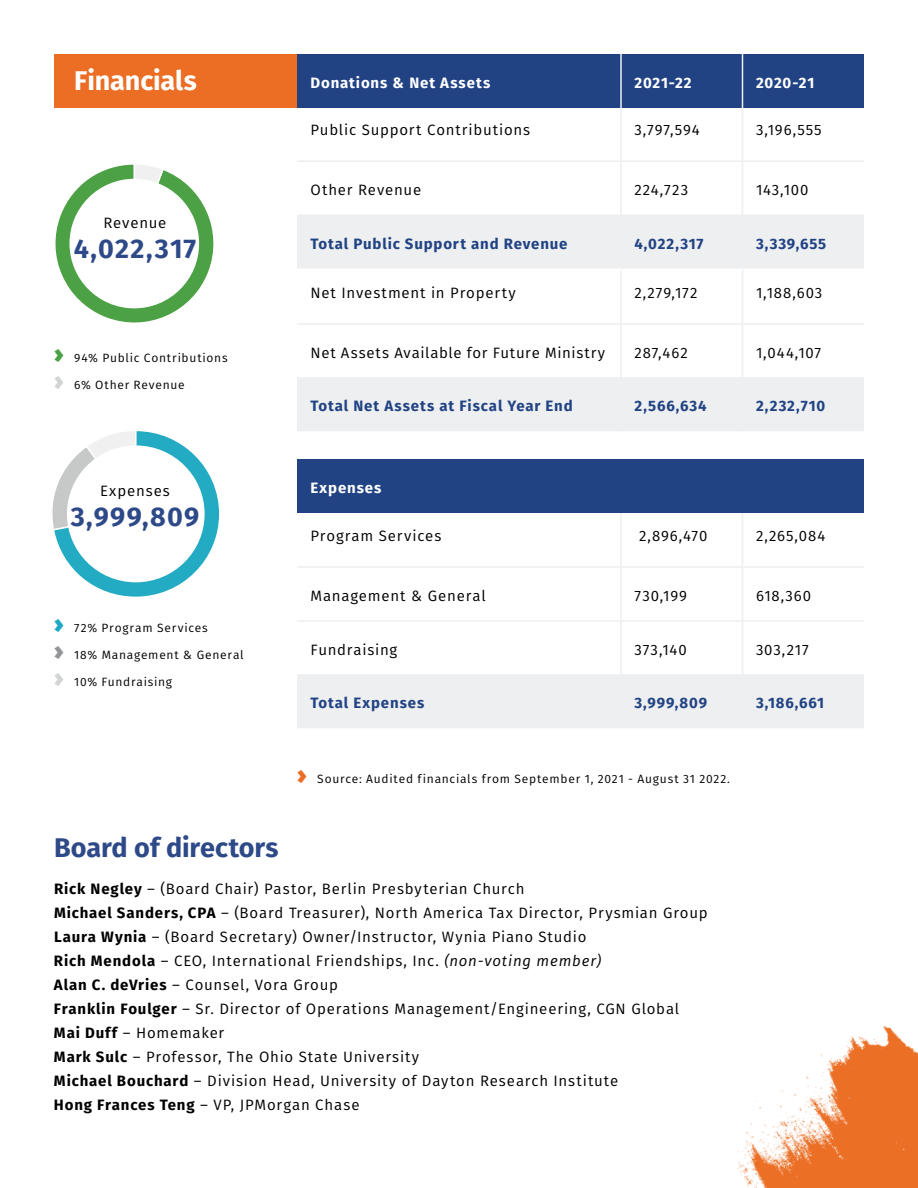
<style>
.page{position:relative;width:918px;height:1188px;background:#fff}
.page>*{position:absolute;margin:0;border:0;box-sizing:border-box;transform-origin:0 0}
.t1{font:700 27px "Fira Sans";color:#2d4988}
.t2{font:700 27px "Fira Sans";letter-spacing:-.005em;color:#fff}
.t3{font:27px "Plume Ad";color:#d1d3d4}
.t4{font:27px "Plume Ad";color:#eb6e24}
.t5{font:27px "Plume Ad";color:#939598}
.t6{font:27px "Plume Ad";color:#4ba246}
.t7{font:27px "Plume Ad";color:#1ca9c5}
.t8{font:15px/24px "Fira Sans";letter-spacing:.055em;color:#000}
.t9{font:700 15px "Fira Sans";letter-spacing:.055em;color:#214384}
.t10{font:700 15px "Fira Sans";letter-spacing:.06em;color:#fff}
.t11{font:12px "Fira Sans";letter-spacing:.06em;color:#000}
.s1{font-weight:700}
.s2{font-style:italic}
</style>
<div class="page">
<svg style="left:55px;top:164px;width:159px;height:159px"></svg>
<div style="left:69px;top:179px;width:130px;height:129px;background:#fff;border-radius:50%"></div>
<svg style="left:52px;top:431px;width:167px;height:166px"></svg>
<div style="left:67px;top:445px;width:138px;height:137px;background:#fff;border-radius:50%"></div>
<div style="left:54px;top:54px;width:243px;height:54px;background:#eb6e24"></div>
<div style="left:297px;top:54px;width:567px;height:54px;background:#214384"></div>
<div style="left:297px;top:214px;width:567px;height:54px;background:#eeeff0"></div>
<hr style="left:620px;top:54px;width:2px;height:54px;background:#eeeff0">
<hr style="left:742px;top:54px;width:1px;height:54px;background:#eeeff0">
<hr style="left:620px;top:108px;width:2px;height:52px;background:#eeeff0">
<hr style="left:742px;top:108px;width:1px;height:52px;background:#eeeff0">
<hr style="left:297px;top:160px;width:324px;height:2px;background:#eeeff0">
<hr style="left:621px;top:160px;width:121px;height:2px;background:#eeeff0">
<hr style="left:620px;top:162px;width:2px;height:52px;background:#eeeff0">
<hr style="left:742px;top:160px;width:122px;height:2px;background:#eeeff0">
<hr style="left:742px;top:162px;width:1px;height:52px;background:#eeeff0">
<hr style="left:620px;top:214px;width:2px;height:54px;background:#eeeff0">
<hr style="left:742px;top:214px;width:1px;height:54px;background:#eeeff0">
<div style="left:297px;top:459px;width:567px;height:54px;background:#214384"></div>
<div style="left:297px;top:674px;width:567px;height:54px;background:#eeeff0"></div>
<hr style="left:620px;top:513px;width:2px;height:53px;background:#eeeff0">
<hr style="left:742px;top:513px;width:1px;height:53px;background:#eeeff0">
<hr style="left:297px;top:566px;width:324px;height:2px;background:#eeeff0">
<hr style="left:621px;top:566px;width:121px;height:2px;background:#eeeff0">
<hr style="left:620px;top:568px;width:2px;height:52px;background:#eeeff0">
<hr style="left:742px;top:566px;width:122px;height:2px;background:#eeeff0">
<hr style="left:742px;top:568px;width:1px;height:52px;background:#eeeff0">
<hr style="left:297px;top:620px;width:324px;height:2px;background:#eeeff0">
<hr style="left:621px;top:620px;width:121px;height:2px;background:#eeeff0">
<hr style="left:620px;top:622px;width:2px;height:52px;background:#eeeff0">
<hr style="left:742px;top:620px;width:122px;height:2px;background:#eeeff0">
<hr style="left:742px;top:622px;width:1px;height:52px;background:#eeeff0">
<hr style="left:620px;top:674px;width:2px;height:54px;background:#eeeff0">
<hr style="left:742px;top:674px;width:1px;height:54px;background:#eeeff0">
<div style="left:297px;top:377px;width:567px;height:54px;background:#eeeff0"></div>
<hr style="left:620px;top:270px;width:2px;height:53px;background:#eeeff0">
<hr style="left:742px;top:270px;width:1px;height:53px;background:#eeeff0">
<hr style="left:297px;top:323px;width:324px;height:2px;background:#eeeff0">
<hr style="left:621px;top:323px;width:121px;height:2px;background:#eeeff0">
<hr style="left:620px;top:325px;width:2px;height:52px;background:#eeeff0">
<hr style="left:742px;top:323px;width:122px;height:2px;background:#eeeff0">
<hr style="left:742px;top:325px;width:1px;height:52px;background:#eeeff0">
<hr style="left:620px;top:377px;width:2px;height:54px;background:#eeeff0">
<hr style="left:742px;top:377px;width:1px;height:54px;background:#eeeff0">
<img style="left:737px;top:1026px;width:181px;height:162px">
<h1 class="t2" style="left:74px;top:58px;width:124px">Financials</h1>
<p class="t10" style="left:310px;top:70px;width:181px">Donations &amp; Net Assets</p>
<p class="t10" style="left:634px;top:70px;width:59px">2021-22</p>
<p class="t10" style="left:756px;top:70px;width:60px">2020-21</p>
<p class="t8" style="left:310px;top:117px;width:221px">Public Support Contributions</p>
<p class="t8" style="left:634px;top:117px;width:67px">3,797,594</p>
<p class="t8" style="left:756px;top:117px;width:67px">3,196,555</p>
<p class="t8" style="left:103px;top:211px;width:65px">Revenue</p>
<h1 class="t1" style="left:74px;top:226px;width:124px">4,022,317</h1>
<h1 class="t6" style="left:54px;top:335px;width:12px">›</h1>
<p class="t11" style="left:74px;top:349px;width:155px">94% Public Contributions</p>
<h1 class="t3" style="left:54px;top:362px;width:12px">›</h1>
<p class="t11" style="left:74px;top:376px;width:112px">6% Other Revenue</p>
<p class="t8" style="left:100px;top:479px;width:71px">Expenses</p>
<h1 class="t1" style="left:71px;top:494px;width:130px">3,999,809</h1>
<h1 class="t7" style="left:54px;top:605px;width:12px">›</h1>
<p class="t11" style="left:74px;top:619px;width:135px">72% Program Services</p>
<h1 class="t5" style="left:54px;top:632px;width:12px">›</h1>
<p class="t11" style="left:74px;top:646px;width:171px">18% Management &amp; General</p>
<h1 class="t3" style="left:54px;top:659px;width:12px">›</h1>
<p class="t11" style="left:74px;top:673px;width:99px">10% Fundraising</p>
<p class="t8" style="left:310px;top:178px;width:112px">Other Revenue</p>
<p class="t8" style="left:634px;top:178px;width:55px">224,723</p>
<p class="t8" style="left:756px;top:178px;width:54px">143,100</p>
<p class="t9" style="left:310px;top:231px;width:259px">Total Public Support and Revenue</p>
<p class="t9" style="left:634px;top:231px;width:71px">4,022,317</p>
<p class="t9" style="left:756px;top:231px;width:72px">3,339,655</p>
<p class="t8" style="left:310px;top:280px;width:207px">Net Investment in Property</p>
<p class="t8" style="left:634px;top:280px;width:64px">2,279,172</p>
<p class="t8" style="left:756px;top:280px;width:68px">1,188,603</p>
<p class="t8" style="left:310px;top:340px;width:296px">Net Assets Available for Future Ministry</p>
<p class="t8" style="left:634px;top:340px;width:55px">287,462</p>
<p class="t8" style="left:756px;top:340px;width:67px">1,044,107</p>
<p class="t9" style="left:310px;top:393px;width:264px">Total Net Assets at Fiscal Year End</p>
<p class="t9" style="left:634px;top:393px;width:74px">2,566,634</p>
<p class="t9" style="left:756px;top:393px;width:71px">2,232,710</p>
<p class="t10" style="left:310px;top:475px;width:72px">Expenses</p>
<p class="t8" style="left:310px;top:523px;width:132px">Program Services</p>
<p class="t8" style="left:639px;top:523px;width:70px">2,896,470</p>
<p class="t8" style="left:756px;top:523px;width:71px">2,265,084</p>
<p class="t8" style="left:310px;top:583px;width:177px">Management &amp; General</p>
<p class="t8" style="left:634px;top:583px;width:54px">730,199</p>
<p class="t8" style="left:756px;top:583px;width:57px">618,360</p>
<p class="t8" style="left:310px;top:637px;width:88px">Fundraising</p>
<p class="t8" style="left:634px;top:637px;width:54px">373,140</p>
<p class="t8" style="left:756px;top:637px;width:54px">303,217</p>
<p class="t9" style="left:310px;top:690px;width:115px">Total Expenses</p>
<p class="t9" style="left:634px;top:690px;width:74px">3,999,809</p>
<p class="t9" style="left:756px;top:690px;width:70px">3,186,661</p>
<h1 class="t4" style="left:297px;top:756px;width:12px">›</h1>
<p class="t11" style="left:317px;top:770px;width:414px">Source: Audited financials from September 1, 2021 - August 31 2022.</p>
<h1 class="t1" style="left:54px;top:824px;width:226px">Board of directors</h1>
<p class="t8" style="left:54px;top:876px;width:655px"><span class="s1">Rick Negley</span> – (Board Chair) Pastor, Berlin Presbyterian Church<br><span class="s1">Michael Sanders, CPA</span> – (Board Treasurer), North America Tax Director, Prysmian Group <span class="s1">Laura Wynia</span> – (Board Secretary) Owner/Instructor, Wynia Piano Studio<br><span class="s1">Rich Mendola</span> – CEO, International Friendships, Inc. <span class="s2">(non-voting member)<br></span><span class="s1">Alan C. deVries</span> – Counsel, Vora Group<br><span class="s1">Franklin Foulger</span> – Sr. Director of Operations Management/Engineering, CGN Global <span class="s1">Mai Duff</span> – Homemaker<br><span class="s1">Mark Sulc</span> – Professor, The Ohio State University<br><span class="s1">Michael Bouchard</span> – Division Head, University of Dayton Research Institute<br><span class="s1">Hong Frances Teng</span> – VP, JPMorgan Chase</p>
</div>
